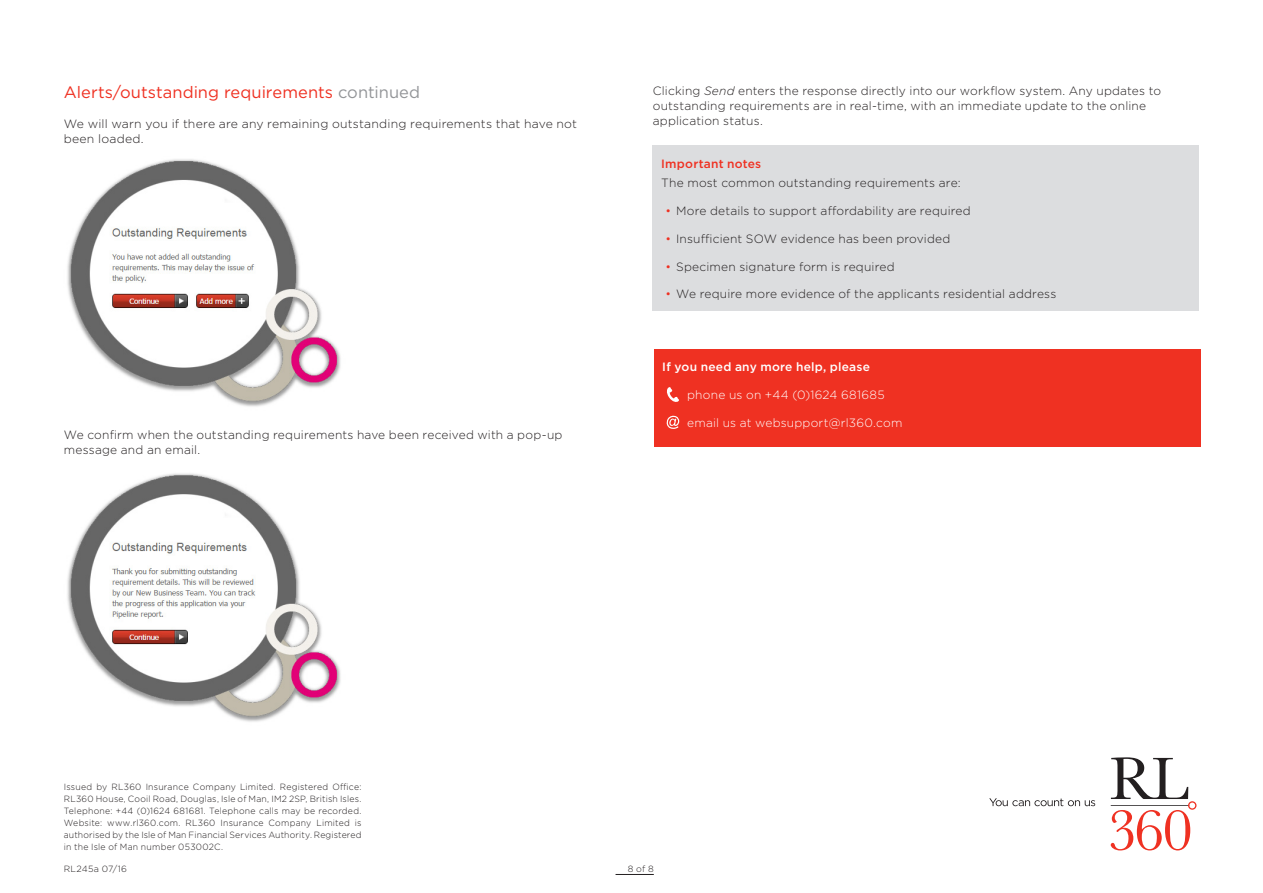
<style>
.page{position:relative;width:1263px;height:893px;background:#fff}
.page>*{position:absolute;margin:0;border:0;box-sizing:border-box;transform-origin:0 0}
.Heading{font:16.5px "Gotham";letter-spacing:.005em;color:#ef3122}
.Body_text{font:300 12px/15px "Gotham";letter-spacing:.015em;color:#231f20}
.Body_text-2{font:300 12px "Gotham";letter-spacing:.02em;color:#fff}
.Body_text-3{font:500 12px "Gotham";letter-spacing:.02em;color:#fff}
.t1{font:300 9px/12px "Gotham";letter-spacing:.02em;color:#231f20;text-align:justify}
.s1{color:#939598}
.s2{font-style:italic}
.s3{font-weight:500;color:#ef3122}
.s4{color:#ef3122}
</style>
<div class="page">
<hr style="left:615px;top:874px;width:39px;height:1px;background:#231f20">
<img style="left:67px;top:159px;width:274px;height:248px">
<img style="left:67px;top:473px;width:274px;height:249px">
<div style="left:653px;top:146px;width:546px;height:165px;background:#dcdddf"></div>
<svg style="left:1111px;top:757px;width:85px;height:93px"></svg>
<svg style="left:989px;top:798px;width:106px;height:8px"></svg>
<div style="left:654px;top:349px;width:546px;height:97px;background:#ef3122"></div>
<svg style="left:667px;top:387px;width:12px;height:15px"></svg>
<svg style="left:666px;top:415px;width:13px;height:14px"></svg>
<p class="Heading" style="left:64px;top:82px;width:358px">Alerts/outstanding requirements <span class="s1">continued</span></p>
<p class="Body_text" style="left:64px;top:116px;width:515px">We will warn you if there are any remaining outstanding requirements that have not been loaded.</p>
<p class="Body_text" style="left:64px;top:427px;width:500px">We confirm when the outstanding requirements have been received with a pop-up message and an email.</p>
<p class="Body_text" style="left:653px;top:83px;width:510px">Clicking <span class="s2">Send</span> enters the response directly into our workflow system. Any updates to outstanding requirements are in real-time, with an immediate update to the online application status.</p>
<p class="Body_text" style="left:661px;top:154px;width:301px;line-height:19.2px"><span class="s3">Important notes<br></span>The most common outstanding requirements are:</p>
<p class="Body_text" style="left:665px;top:203px;width:307px"><span class="s4">•</span> More details to support affordability are required</p>
<p class="Body_text" style="left:665px;top:231px;width:286px"><span class="s4">•</span> Insufficient SOW evidence has been provided</p>
<p class="Body_text" style="left:665px;top:259px;width:231px"><span class="s4">•</span> Specimen signature form is required</p>
<p class="Body_text" style="left:665px;top:286px;width:392px"><span class="s4">•</span> We require more evidence of the applicants residential address</p>
<p class="Body_text-3" style="left:662px;top:359px;width:209px">If you need any more help, please</p>
<p class="Body_text-2" style="left:687px;top:387px;width:199px">phone us on +44 (0)1624 681685</p>
<p class="Body_text-2" style="left:687px;top:415px;width:217px">email us at websupport@rl360.com</p>
<p class="t1" style="left:64px;top:781px;width:299px">Issued by RL360 Insurance Company Limited. Registered Office:<br>RL360 House, Cooil Road, Douglas, Isle of Man, IM2 2SP, British Isles.<br>Telephone: +44 (0)1624 681681. Telephone calls may be recorded.<br>Website: www.rl360.com. RL360 Insurance Company Limited is authorised by the Isle of Man Financial Services Authority. Registered in the Isle of Man number 053002C.</p>
<p class="t1" style="left:64px;top:862px;width:65px">RL245a 07/16</p>
<p class="t1" style="left:628px;top:862px;width:27px">8 of 8</p>
</div>
